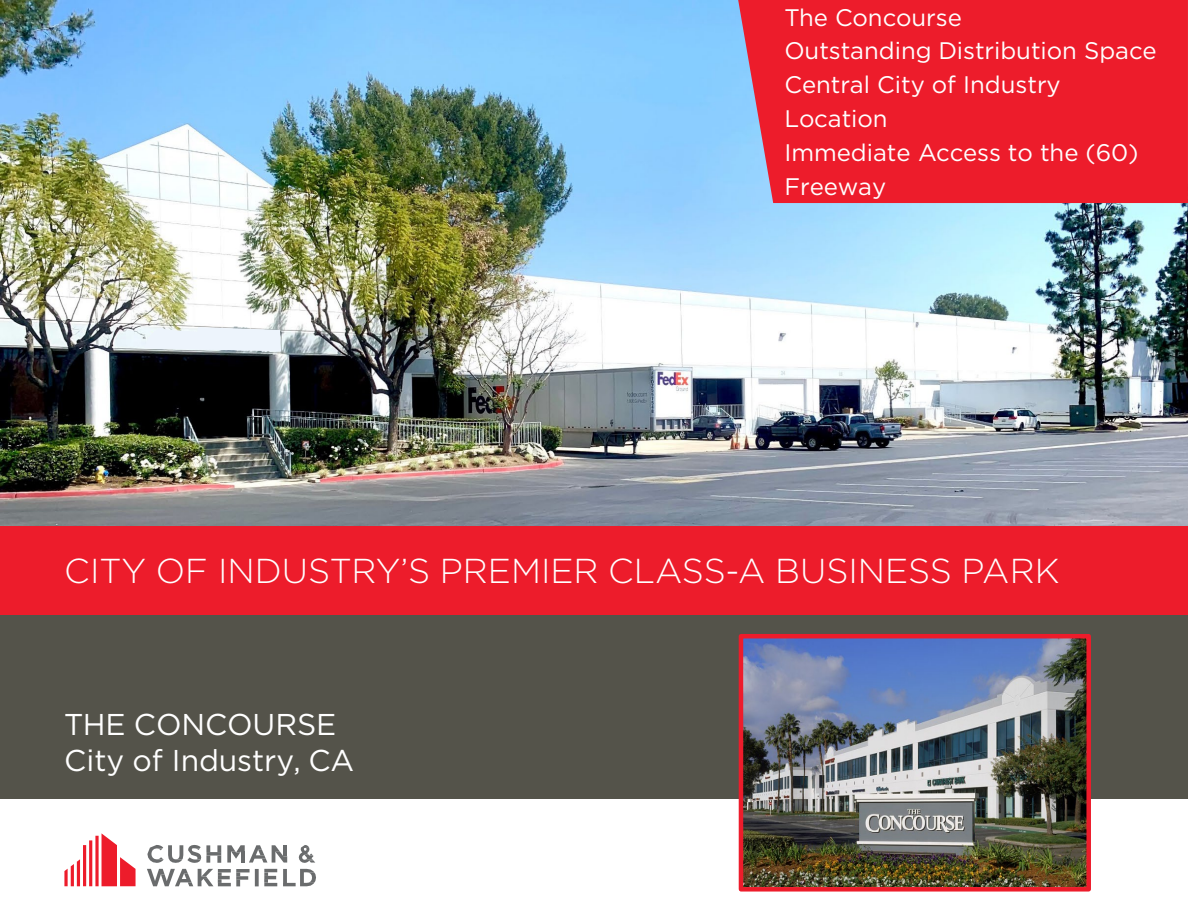
<style>
.page{position:relative;width:1188px;height:918px;background:#fff}
.page>*{position:absolute;margin:0;border:0;box-sizing:border-box;transform-origin:0 0}
.t1{font:300 34.5px "Gotham";color:#fff}
.t2{font:30px "Gotham";letter-spacing:-.005em;color:#fff}
.t3{font:24px/34px "Gotham";letter-spacing:-.005em;color:#fff}
</style>
<div class="page">
<img style="left:0;top:0;width:1188px;height:527px">
<div style="left:0;top:615px;width:1188px;height:184px;background:#54534a"></div>
<div style="left:0;top:527px;width:1188px;height:88px;background:#ed1c2b"></div>
<div style="left:738px;top:0;width:450px;height:203px;background:#ed1c2b"></div>
<svg style="left:95px;top:836px;width:4px;height:50px"></svg>
<hr style="left:89px;top:840px;width:3px;height:46px;background:#ed1c2b">
<hr style="left:83px;top:845px;width:3px;height:41px;background:#ed1c2b">
<svg style="left:102px;top:834px;width:34px;height:52px"></svg>
<svg style="left:64px;top:859px;width:16px;height:27px"></svg>
<svg style="left:210px;top:852px;width:7px;height:4px"></svg>
<svg style="left:217px;top:845px;width:4px;height:18px"></svg>
<svg style="left:255px;top:869px;width:4px;height:17px"></svg>
<svg style="left:264px;top:869px;width:13px;height:17px"></svg>
<svg style="left:283px;top:869px;width:33px;height:17px"></svg>
<svg style="left:147px;top:845px;width:63px;height:18px"></svg>
<svg style="left:227px;top:845px;width:60px;height:18px"></svg>
<svg style="left:240px;top:876px;width:8px;height:4px"></svg>
<hr style="left:236px;top:869px;width:14px;height:3px;background:#6a6c6d">
<svg style="left:147px;top:869px;width:93px;height:17px"></svg>
<svg style="left:299px;top:845px;width:16px;height:18px"></svg>
<img style="left:744px;top:639px;width:342px;height:248px">
<div style="left:739px;top:634px;width:352px;height:258px;border:4px solid #ed1c2b"></div>
<svg style="left:144px;top:313px;width:137px;height:38px"></svg>
<p class="t3" style="left:784px;top:0;width:179px">The Concourse</p>
<p class="t3" style="left:784px;top:33px;width:374px">Outstanding Distribution Space</p>
<p class="t3" style="left:784px;top:67px;width:278px">Central City of Industry<br>Location</p>
<p class="t3" style="left:784px;top:135px;width:356px">Immediate Access to the (60)<br>Freeway</p>
<p class="t1" style="left:64px;top:549px;width:997px">CITY OF INDUSTRY’S PREMIER CLASS-A BUSINESS PARK</p>
<p class="t2" style="left:64px;top:705px;width:273px">THE CONCOURSE</p>
<p class="t2" style="left:64px;top:741px;width:291px">City of Industry, CA</p>
</div>
